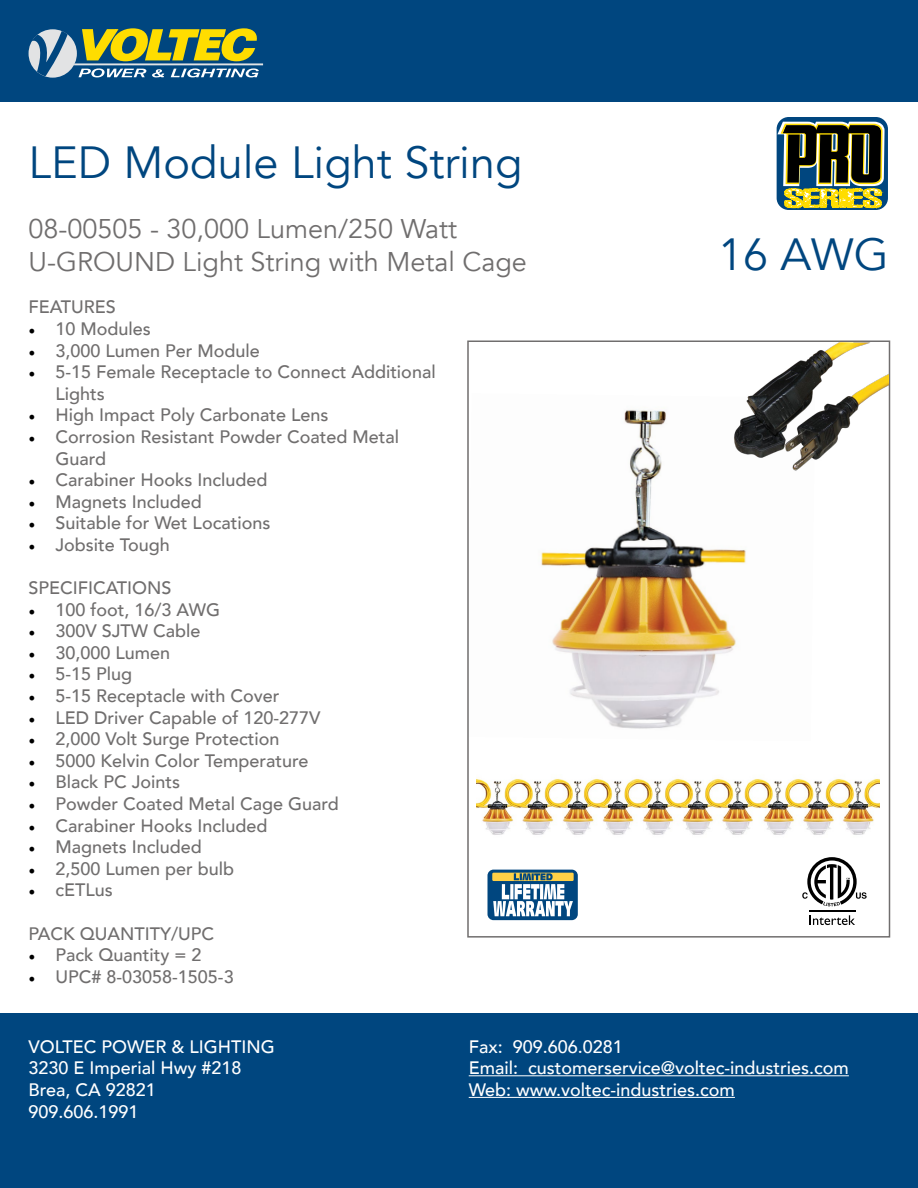
<style>
.page{position:relative;width:918px;height:1188px;background:#fff}
.page>*{position:absolute;margin:0;border:0;box-sizing:border-box;transform-origin:0 0}
.t1{font:45px "Avenir";color:#00467f}
.t2{font:27px "Avenir";color:#706e6e}
.t3{font:500 18px/21.6px "Avenir";color:#706e6e}
.t4{font:500 18px "Avenir";color:#fff}
.s1{font-family:"Minion Pro";font-weight:400;color:#000}
</style>
<div class="page">
<div style="left:0;top:0;width:918px;height:102px;background:#00467f"></div>
<div style="left:0;top:1013px;width:918px;height:175px;background:#00467f"></div>
<hr style="left:74px;top:63px;width:189px;height:2px;background:#e2e3e4">
<svg style="left:29px;top:28px;width:230px;height:49px"></svg>
<hr style="left:469px;top:1075px;width:380px;height:1px;background:#fff">
<hr style="left:469px;top:1097px;width:266px;height:1px;background:#fff">
<img style="left:541px;top:409px;width:179px;height:320px">
<svg style="left:488px;top:870px;width:90px;height:50px"></svg>
<svg style="left:492px;top:873px;width:82px;height:8px"></svg>
<svg style="left:493px;top:873px;width:80px;height:43px"></svg>
<img style="left:476px;top:778px;width:404px;height:57px">
<svg style="left:720px;top:119px;width:168px;height:535px"></svg>
<svg style="left:779px;top:118px;width:104px;height:305px"></svg>
<svg style="left:782px;top:117px;width:100px;height:145px"></svg>
<svg style="left:810px;top:915px;width:45px;height:10px"></svg>
<svg style="left:802px;top:857px;width:65px;height:50px"></svg>
<hr style="left:809px;top:910px;width:46px;height:1px;background:#000">
<p class="t1" style="left:28px;top:136px;width:496px">LED Module Light String</p>
<p class="t2" style="left:28px;top:213px;width:430px">08-00505 - 30,000 Lumen/250 Watt</p>
<p class="t2" style="left:28px;top:245px;width:500px">U-GROUND Light String with Metal Cage</p>
<p class="t3" style="left:28px;top:295px;width:89px">FEATURES</p>
<p class="t3" style="left:28px;top:317px;width:124px"><span class="s1">•</span> 10 Modules</p>
<p class="t3" style="left:28px;top:338px;width:233px"><span class="s1">•</span> 3,000 Lumen Per Module</p>
<p class="t3" style="left:56px;top:360px;width:382px;text-indent:-27px"><span class="s1">•</span> 5-15 Female Receptacle to Connect Additional<br>Lights</p>
<p class="t3" style="left:28px;top:403px;width:302px"><span class="s1">•</span> High Impact Poly Carbonate Lens</p>
<p class="t3" style="left:56px;top:425px;width:345px;text-indent:-27px"><span class="s1">•</span> Corrosion Resistant Powder Coated Metal<br>Guard</p>
<p class="t3" style="left:28px;top:468px;width:241px"><span class="s1">•</span> Carabiner Hooks Included</p>
<p class="t3" style="left:28px;top:490px;width:175px"><span class="s1">•</span> Magnets Included</p>
<p class="t3" style="left:28px;top:511px;width:243px"><span class="s1">•</span> Suitable for Wet Locations</p>
<p class="t3" style="left:28px;top:533px;width:143px"><span class="s1">•</span> Jobsite Tough</p>
<p class="t3" style="left:28px;top:576px;width:145px">SPECIFICATIONS</p>
<p class="t3" style="left:28px;top:598px;width:193px"><span class="s1">•</span> 100 foot, 16/3 AWG</p>
<p class="t3" style="left:28px;top:619px;width:174px"><span class="s1">•</span> 300V SJTW Cable</p>
<p class="t3" style="left:28px;top:641px;width:143px"><span class="s1">•</span> 30,000 Lumen</p>
<p class="t3" style="left:28px;top:662px;width:105px"><span class="s1">•</span> 5-15 Plug</p>
<p class="t3" style="left:28px;top:684px;width:253px"><span class="s1">•</span> 5-15 Receptacle with Cover</p>
<p class="t3" style="left:28px;top:706px;width:294px"><span class="s1">•</span> LED Driver Capable of 120-277V</p>
<p class="t3" style="left:28px;top:727px;width:253px"><span class="s1">•</span> 2,000 Volt Surge Protection</p>
<p class="t3" style="left:28px;top:749px;width:282px"><span class="s1">•</span> 5000 Kelvin Color Temperature</p>
<p class="t3" style="left:28px;top:770px;width:153px"><span class="s1">•</span> Black PC Joints</p>
<p class="t3" style="left:28px;top:792px;width:312px"><span class="s1">•</span> Powder Coated Metal Cage Guard</p>
<p class="t3" style="left:28px;top:814px;width:241px"><span class="s1">•</span> Carabiner Hooks Included</p>
<p class="t3" style="left:28px;top:835px;width:175px"><span class="s1">•</span> Magnets Included</p>
<p class="t3" style="left:28px;top:857px;width:207px"><span class="s1">•</span> 2,500 Lumen per bulb</p>
<p class="t3" style="left:28px;top:878px;width:86px"><span class="s1">•</span> cETLus</p>
<p class="t3" style="left:28px;top:922px;width:187px">PACK QUANTITY/UPC</p>
<p class="t3" style="left:28px;top:943px;width:175px"><span class="s1">•</span> Pack Quantity = 2</p>
<p class="t3" style="left:28px;top:965px;width:207px"><span class="s1">•</span> UPC# 8-03058-1505-3</p>
<p class="t1" style="left:718px;top:228px;width:172px">16 AWG</p>
<p class="t4" style="left:28px;top:1031px;width:248px">VOLTEC POWER &amp; LIGHTING</p>
<p class="t4" style="left:28px;top:1053px;width:215px">3230 E Imperial Hwy #218</p>
<p class="t4" style="left:28px;top:1074px;width:129px">Brea, CA 92821</p>
<p class="t4" style="left:28px;top:1096px;width:112px">909.606.1991</p>
<p class="t4" style="left:469px;top:1031px;width:156px">Fax: 909.606.0281</p>
<p class="t4" style="left:469px;top:1053px;width:382px">Email: customerservice@voltec-industries.com</p>
<p class="t4" style="left:469px;top:1074px;width:268px">Web: www.voltec-industries.com</p>
</div>
